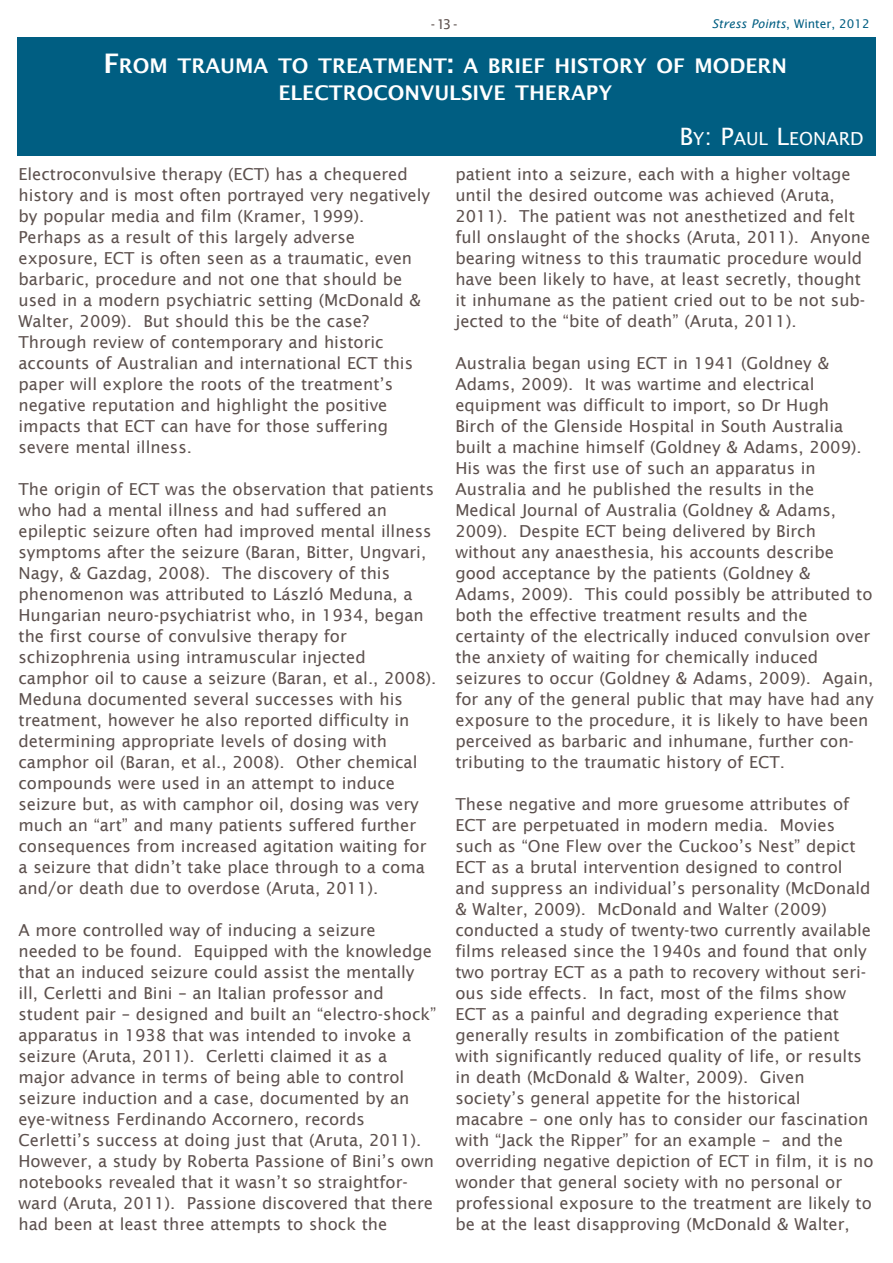
<style>
.page{position:relative;width:893px;height:1263px;background:#fff}
.page>*{position:absolute;margin:0;border:0;box-sizing:border-box;transform-origin:0 0}
.t1{font:600 20.25px/27px "Lucida Sans";color:#fff;text-align:center}
.t2{font:18px "Lucida Sans";color:#fff}
.t3{font:16.5px/21px "Lucida Sans";color:#5d514e}
.t4{font:13.5px "Lucida Sans";color:#5d514e}
.t5{font:italic 12px "Lucida Sans";color:#005e82}
.s1{font-style:normal}
.s2{font-size:27px}
.s3{font-size:24px}
</style>
<div class="page">
<div style="left:17px;top:37px;width:859px;height:118px;background:#005e82"></div>
<p class="t4" style="left:431px;top:16px;width:28px">-13-</p>
<p class="t5" style="left:712px;top:16px;width:159px">Stress Points<span class="s1">, Winter, 2012</span></p>
<p class="t1" style="left:103px;top:52px;width:685px"><span class="s2">F</span>ROM TRAUMA TO TREATMENT<span class="s2">:</span> A BRIEF HISTORY OF MODERN<br>ELECTROCONVULSIVE THERAPY</p>
<p class="t2" style="left:679px;top:128px;width:186px"><span class="s3">B</span>Y<span class="s3">: P</span>AUL <span class="s3">L</span>EONARD</p>
<p class="t3" style="left:19px;top:163px;width:413px">Electroconvulsive therapy (ECT) has a chequered history and is most often portrayed very negatively by popular media and film (Kramer, 1999).<br>Perhaps as a result of this largely adverse exposure, ECT is often seen as a traumatic, even barbaric, procedure and not one that should be used in a modern psychiatric setting (McDonald &amp; Walter, 2009). But should this be the case?<br>Through review of contemporary and historic accounts of Australian and international ECT this paper will explore the roots of the treatment’s negative reputation and highlight the positive impacts that ECT can have for those suffering severe mental illness.</p>
<p class="t3" style="left:19px;top:478px;width:419px">The origin of ECT was the observation that patients who had a mental illness and had suffered an epileptic seizure often had improved mental illness symptoms after the seizure (Baran, Bitter, Ungvari, Nagy, &amp; Gazdag, 2008). The discovery of this phenomenon was attributed to László Meduna, a Hungarian neuro-psychiatrist who, in 1934, began the first course of convulsive therapy for schizophrenia using intramuscular injected camphor oil to cause a seizure (Baran, et al., 2008).<br>Meduna documented several successes with his treatment, however he also reported difficulty in determining appropriate levels of dosing with camphor oil (Baran, et al., 2008). Other chemical compounds were used in an attempt to induce seizure but, as with camphor oil, dosing was very much an “art” and many patients suffered further consequences from increased agitation waiting for a seizure that didn’t take place through to a coma and/or death due to overdose (Aruta, 2011).</p>
<p class="t3" style="left:18px;top:919px;width:419px">A more controlled way of inducing a seizure needed to be found. Equipped with the knowledge that an induced seizure could assist the mentally ill, Cerletti and Bini – an Italian professor and student pair – designed and built an “electro-shock” apparatus in 1938 that was intended to invoke a seizure (Aruta, 2011). Cerletti claimed it as a major advance in terms of being able to control seizure induction and a case, documented by an eye-witness Ferdinando Accornero, records Cerletti’s success at doing just that (Aruta, 2011).<br>However, a study by Roberta Passione of Bini’s own notebooks revealed that it wasn’t so straightfor&shy;ward (Aruta, 2011). Passione discovered that there had been at least three attempts to shock the</p>
<p class="t3" style="left:455px;top:163px;width:416px">patient into a seizure, each with a higher voltage until the desired outcome was achieved (Aruta, 2011). The patient was not anesthetized and felt full onslaught of the shocks (Aruta, 2011). Anyone bearing witness to this traumatic procedure would have been likely to have, at least secretly, thought it inhumane as the patient cried out to be not sub&shy;jected to the “bite of death” (Aruta, 2011).</p>
<p class="t3" style="left:455px;top:352px;width:420px">Australia began using ECT in 1941 (Goldney &amp; Adams, 2009). It was wartime and electrical equipment was difficult to import, so Dr Hugh<br>Birch of the Glenside Hospital in South Australia built a machine himself (Goldney &amp; Adams, 2009).<br>His was the first use of such an apparatus in Australia and he published the results in the Medical Journal of Australia (Goldney &amp; Adams, 2009). Despite ECT being delivered by Birch without any anaesthesia, his accounts describe good acceptance by the patients (Goldney &amp; Adams, 2009). This could possibly be attributed to both the effective treatment results and the certainty of the electrically induced convulsion over the anxiety of waiting for chemically induced seizures to occur (Goldney &amp; Adams, 2009). Again, for any of the general public that may have had any exposure to the procedure, it is likely to have been perceived as barbaric and inhumane, further con&shy;tributing to the traumatic history of ECT.</p>
<p class="t3" style="left:455px;top:793px;width:420px">These negative and more gruesome attributes of ECT are perpetuated in modern media. Movies such as “One Flew over the Cuckoo’s Nest” depict ECT as a brutal intervention designed to control and suppress an individual’s personality (McDonald &amp; Walter, 2009). McDonald and Walter (2009) conducted a study of twenty-two currently available films released since the 1940s and found that only two portray ECT as a path to recovery without seri&shy;ous side effects. In fact, most of the films show ECT as a painful and degrading experience that generally results in zombification of the patient with significantly reduced quality of life, or results in death (McDonald &amp; Walter, 2009). Given society’s general appetite for the historical<br>macabre – one only has to consider our fascination with “Jack the Ripper” for an example – and the overriding negative depiction of ECT in film, it is no wonder that general society with no personal or professional exposure to the treatment are likely to be at the least disapproving (McDonald &amp; Walter,</p>
</div>
